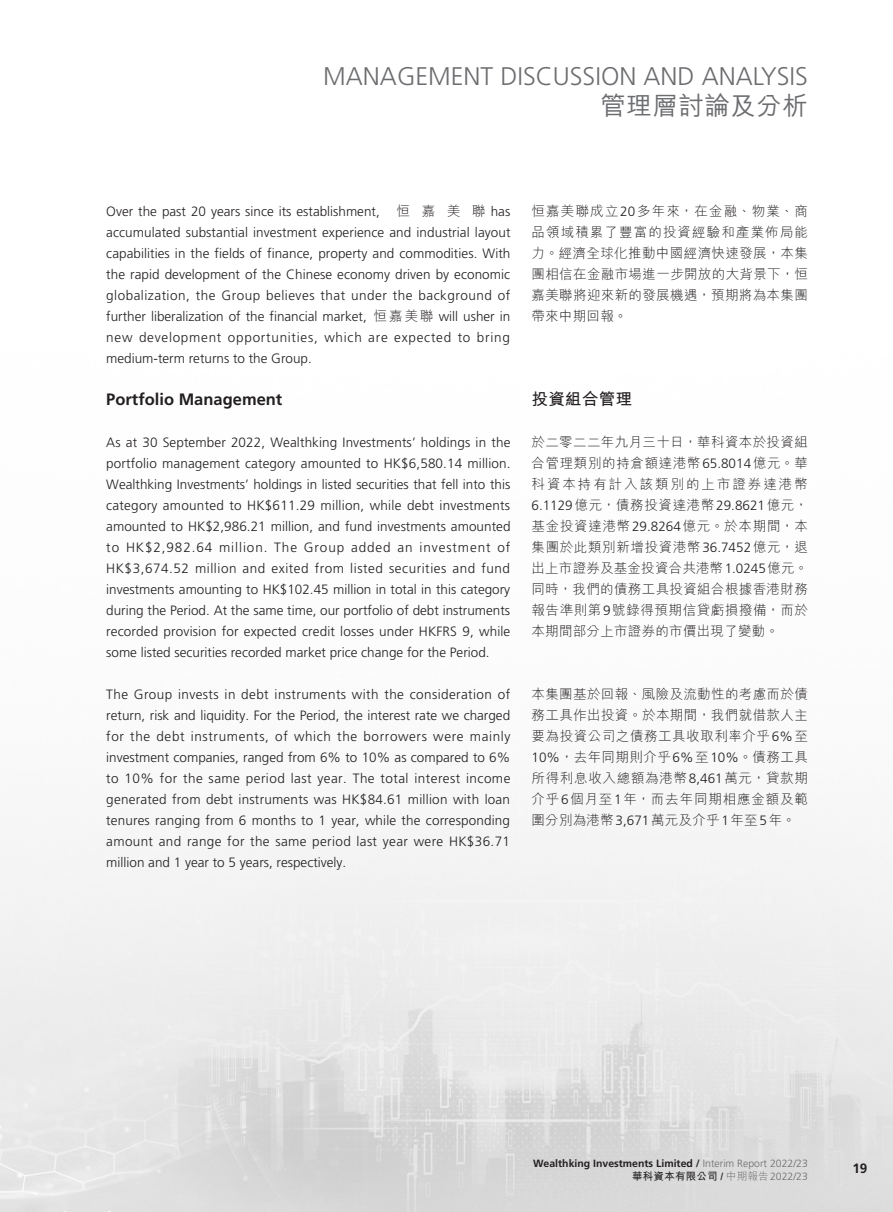
<style>
.page{position:relative;width:893px;height:1212px;background:#fff}
.page>*{position:absolute;margin:0;border:0;box-sizing:border-box;transform-origin:0 0}
.t1{font:300 25.5px "Frutiger LT Std";color:#6c6d70}
.t2{font:500 25.5px "M Hei HK";letter-spacing:.02em;color:#6c6d70}
._02_H2_E{font:700 16.5px "Frutiger LT Std";color:#231f20}
._002_H2_C{font:700 16.5px "M Hei HK";letter-spacing:.02em;color:#231f20}
._00_txt_E{font:300 13.5px/21px "Frutiger LT Std";color:#231f20;text-align:justify}
._000_txt_C{font:300 13.5px/21px "M Hei HK";letter-spacing:.025em;color:#231f20;text-align:justify}
.t3{font:700 13.5px "Frutiger LT Std";color:#231f20}
.t4{font:700 10.5px "Frutiger LT Std";color:#231f20}
.t5{font:700 10.5px "M Hei HK";letter-spacing:.02em;color:#231f20}
.s1{font-family:"M Hei HK"}
.s2{font-family:"Frutiger LT Std"}
.s3{font-weight:300;color:#6c6d70}
.s4{font-family:"Frutiger LT Std";font-stretch:condensed}
.s5{font-family:"Frutiger LT Std";font-weight:300;color:#6c6d70}
</style>
<div class="page">
<img style="left:0;top:815px;width:893px;height:397px">
<h1 class="t1" style="left:323px;top:62px;width:486px">MANAGEMENT DISCUSSION AND ANALYSIS</h1>
<h1 class="t2" style="left:600px;top:87px;width:209px">管理層討論及分析</h1>
<p class="_00_txt_E" style="left:106px;top:201px;width:406px">Over the past 20 years since its establishment, <span class="s1">恒 嘉 美 聯</span> has accumulated substantial investment experience and industrial layout capabilities in the fields of finance, property and commodities. With the rapid development of the Chinese economy driven by economic globalization, the Group believes that under the background of further liberalization of the financial market, <span class="s1">恒嘉美聯</span> will usher in new development opportunities, which are expected to bring medium-term returns to the Group.</p>
<p class="_02_H2_E" style="left:106px;top:390px;width:178px">Portfolio Management</p>
<p class="_00_txt_E" style="left:106px;top:432px;width:406px">As at 30 September 2022, Wealthking Investments’ holdings in the portfolio management category amounted to HK$6,580.14 million.<br>Wealthking Investments’ holdings in listed securities that fell into this category amounted to HK$611.29 million, while debt investments amounted to HK$2,986.21 million, and fund investments amounted to HK$2,982.64 million. The Group added an investment of HK$3,674.52 million and exited from listed securities and fund investments amounting to HK$102.45 million in total in this category during the Period. At the same time, our portfolio of debt instruments recorded provision for expected credit losses under HKFRS 9, while some listed securities recorded market price change for the Period.</p>
<p class="_00_txt_E" style="left:106px;top:684px;width:406px">The Group invests in debt instruments with the consideration of return, risk and liquidity. For the Period, the interest rate we charged for the debt instruments, of which the borrowers were mainly investment companies, ranged from 6% to 10% as compared to 6% to 10% for the same period last year. The total interest income generated from debt instruments was HK$84.61 million with loan tenures ranging from 6 months to 1 year, while the corresponding amount and range for the same period last year were HK$36.71 million and 1 year to 5 years, respectively.</p>
<p class="_000_txt_C" style="left:531px;top:200px;width:278px">恒嘉美聯成立<span class="s2">20</span>多年來，在金融、物業、商品領域積累了豐富的投資經驗和產業佈局能力。經濟全球化推動中國經濟快速發展，本集團相信在金融市場進一步開放的大背景下，恒嘉美聯將迎來新的發展機遇，預期將為本集團帶來中期回報。</p>
<p class="_002_H2_C" style="left:531px;top:387px;width:102px">投資組合管理</p>
<p class="_000_txt_C" style="left:531px;top:431px;width:278px">於二零二二年九月三十日，華科資本於投資組合管理類別的持倉額達港幣<span class="s2">65.8014</span>億元。華科資本持有計入該類別的上市證券達港幣<span class="s2">6.1129</span>億元，債務投資達港幣<span class="s2">29.8621</span>億元，基金投資達港幣<span class="s2">29.8264</span>億元。於本期間，本集團於此類別新增投資港幣<span class="s2">36.7452</span>億元，退出上市證券及基金投資合共港幣<span class="s2">1.0245</span>億元。同時，我們的債務工具投資組合根據香港財務報告準則第<span class="s2">9</span>號錄得預期信貸虧損撥備，而於本期間部分上市證券的市價出現了變動。</p>
<p class="_000_txt_C" style="left:531px;top:683px;width:278px">本集團基於回報、風險及流動性的考慮而於債務工具作出投資。於本期間，我們就借款人主要為投資公司之債務工具收取利率介乎<span class="s2">6%</span>至<span class="s2">10%</span>，去年同期則介乎<span class="s2">6%</span>至<span class="s2">10%</span>。債務工具所得利息收入總額為港幣<span class="s2">8,461</span>萬元，貸款期介乎<span class="s2">6</span>個月至<span class="s2">1</span>年，而去年同期相應金額及範圍分別為港幣<span class="s2">3,671</span>萬元及介乎<span class="s2">1</span>年至<span class="s2">5</span>年。</p>
<p class="t4" style="left:533px;top:1157px;width:276px">Wealthking Investments Limited / <span class="s3">Interim Report 2022/23</span></p>
<p class="t5" style="left:632px;top:1168px;width:177px">華科資本有限公司 <span class="s4">/</span> <span class="s3">中期報告</span><span class="s5">2022/23</span></p>
<p class="t3" style="left:852px;top:1161px;width:17px">19</p>
</div>
